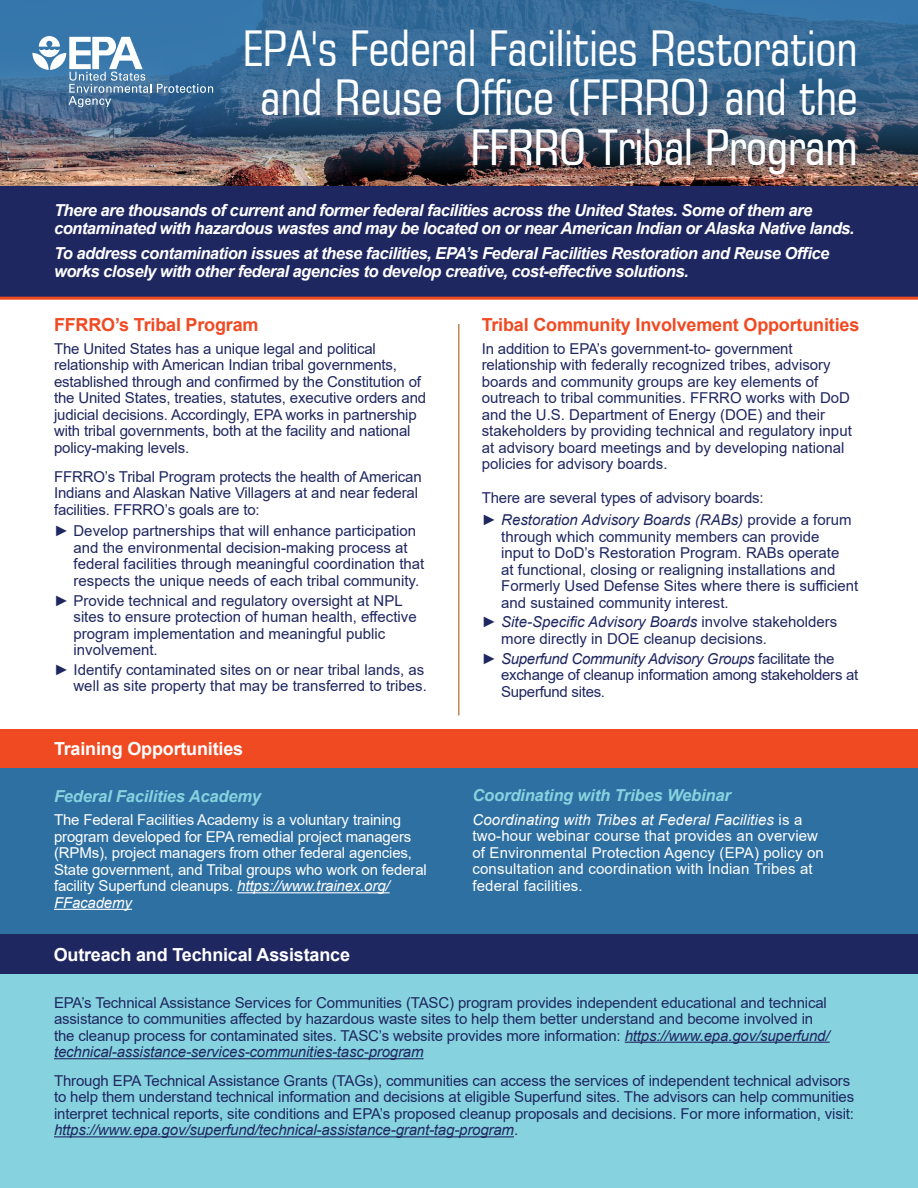
<style>
.page{position:relative;width:918px;height:1188px;background:#fff}
.page>*{position:absolute;margin:0;border:0;box-sizing:border-box;transform-origin:0 0}
.t1{font:condensed 49.5px/49.5px "Square 721 BT";letter-spacing:-.005em;color:#fff;text-align:right}
.t2{font:700 18px "Arial";letter-spacing:-.01em;color:#f04a22}
.t3{font:700 18px "Arial";letter-spacing:-.01em;color:#fff}
.t4{font:italic 700 16.5px/18px "Arial";letter-spacing:-.03em;color:#fff}
.t5{font:italic 700 16.5px "Arial";letter-spacing:-.01em;color:#86d3df}
.t6{font:15px/16.5px "Arial";letter-spacing:-.01em;color:#1f2760}
.t7{font:15px/16.5px "Arial";letter-spacing:-.01em;color:#fff}
.t8{font:15px/16.5px "Arial";letter-spacing:.01em;color:#fff}
.s1{font-style:italic}
</style>
<div class="page">
<div style="left:0;top:946px;width:918px;height:242px;background:#86d3df"></div>
<div style="left:0;top:734px;width:918px;height:200px;background:#2f70a3"></div>
<div style="left:0;top:729px;width:918px;height:39px;background:#f04a22"></div>
<hr style="left:237px;top:892px;width:153px;height:1px;background:#fff">
<hr style="left:54px;top:909px;width:78px;height:1px;background:#fff">
<hr style="left:625px;top:1042px;width:205px;height:1px;background:#1f2760">
<hr style="left:54px;top:1058px;width:370px;height:1px;background:#1f2760">
<hr style="left:54px;top:1136px;width:460px;height:1px;background:#1f2760">
<img style="left:0;top:0;width:918px;height:186px">
<div style="left:0;top:935px;width:918px;height:39px;background:#1f2760"></div>
<div style="left:0;top:186px;width:918px;height:113px;background:#1f2760"></div>
<hr style="left:0;top:297px;width:918px;height:3px;background:#f04a22">
<hr style="left:458px;top:324px;width:2px;height:392px;background:#bf8851">
<svg style="left:157px;top:84px;width:56px;height:9px"></svg>
<svg style="left:32px;top:36px;width:119px;height:71px"></svg>
<h1 class="t1" style="left:243px;top:23px;width:616px">EPA's Federal Facilities Restoration and Reuse Office (FFRRO) and the<br>FFRRO Tribal Program</h1>
<p class="t4" style="left:54px;top:202px;width:802px">There are thousands of current and former federal facilities across the United States. Some of them are contaminated with hazardous wastes and may be located on or near American Indian or Alaska Native lands.</p>
<p class="t4" style="left:54px;top:244px;width:777px">To address contamination issues at these facilities, EPA’s Federal Facilities Restoration and Reuse Office works closely with other federal agencies to develop creative, cost-effective solutions.</p>
<p class="t4" style="left:797px;top:244px;width:18px">f</p>
<p class="t4" style="left:557px;top:262px;width:7px">f</p>
<p class="t2" style="left:54px;top:312px;width:206px">FFRRO’s Tribal Program</p>
<p class="t6" style="left:54px;top:340px;width:374px">The United States has a unique legal and political relationship with American Indian tribal governments, established through and confirmed by the Constitution of the United States, treaties, statutes, executive orders and judicial decisions. Accordingly, EPA works in partnership with tribal governments, both at the facility and national policy-making levels.</p>
<p class="t6" style="left:54px;top:468px;width:369px">FFRRO’s Tribal Program protects the health of American<br>Indians and Alaskan Native Villagers at and near federal facilities. FFRRO’s goals are to:</p>
<p class="t6" style="left:74px;top:523px;width:352px;text-indent:-20px">► Develop partnerships that will enhance participation and the environmental decision-making process at federal facilities through meaningful coordination that respects the unique needs of each tribal community.</p>
<p class="t6" style="left:74px;top:592px;width:345px;text-indent:-20px">► Provide technical and regulatory oversight at NPL sites to ensure protection of human health, effective program implementation and meaningful public involvement.</p>
<p class="t6" style="left:54px;top:661px;width:374px;text-align:right">► Identify contaminated sites on or near tribal lands, as well as site property that may be transferred to tribes.</p>
<p class="t3" style="left:54px;top:736px;width:191px">Training Opportunities</p>
<p class="t5" style="left:54px;top:785px;width:209px">Federal Facilities Academy</p>
<p class="t7" style="left:54px;top:812px;width:374px">The Federal Facilities Academy is a voluntary training program developed for EPA remedial project managers (RPMs), project managers from other federal agencies, State government, and Tribal groups who work on federal facility Superfund cleanups. <span class="s1">https://www.trainex.org/ FFacademy</span></p>
<p class="t3" style="left:54px;top:942px;width:298px">Outreach and Technical Assistance</p>
<p class="t2" style="left:482px;top:312px;width:379px">Tribal Community Involvement Opportunities</p>
<p class="t6" style="left:482px;top:340px;width:372px">In addition to EPA’s government-to- government relationship with federally recognized tribes, advisory boards and community groups are key elements of outreach to tribal communities. FFRRO works with DoD and the U.S. Department of Energy (DOE) and their stakeholders by providing technical and regulatory input at advisory board meetings and by developing national policies for advisory boards.</p>
<p class="t6" style="left:482px;top:487px;width:371px;line-height:21.9px">There are several types of advisory boards:<br>► <span class="s1">Restoration Advisory Boards (RABs)</span> provide a forum</p>
<p class="t6" style="left:501px;top:528px;width:359px">through which community members can provide<br>input to DoD’s Restoration Program. RABs operate<br>at functional, closing or realigning installations and Formerly Used Defense Sites where there is sufficient and sustained community interest.</p>
<p class="t6" style="left:501px;top:614px;width:338px;text-indent:-20px">► <span class="s1">Site-Specific Advisory Boards</span> involve stakeholders more directly in DOE cleanup decisions.</p>
<p class="t6" style="left:501px;top:650px;width:359px;text-indent:-20px">► <span class="s1">Superfund Community Advisory Groups</span> facilitate the exchange of cleanup information among stakeholders at<br>Superfund sites.</p>
<p class="t5" style="left:472px;top:785px;width:260px">Coordinating with Tribes Webinar</p>
<p class="t8" style="left:472px;top:811px;width:353px"><span class="s1">Coordinating with Tribes at Federal Facilities</span> is a two-hour webinar course that provides an overview of Environmental Protection Agency (EPA) policy on consultation and coordination with Indian Tribes at federal facilities.</p>
<p class="t6" style="left:54px;top:994px;width:777px">EPA’s Technical Assistance Services for Communities (TASC) program provides independent educational and technical assistance to communities affected by hazardous waste sites to help them better understand and become involved in the cleanup process for contaminated sites. TASC’s website provides more information: <span class="s1">https://www.epa.gov/superfund/ technical-assistance-services-communities-tasc-program</span></p>
<p class="t6" style="left:54px;top:1072px;width:802px">Through EPA Technical Assistance Grants (TAGs), communities can access the services of independent technical advisors to help them understand technical information and decisions at eligible Superfund sites. The advisors can help communities interpret technical reports, site conditions and EPA’s proposed cleanup proposals and decisions. For more information, visit: <span class="s1">https://www.epa.gov/superfund/technical-assistance-grant-tag-program</span>.</p>
</div>
